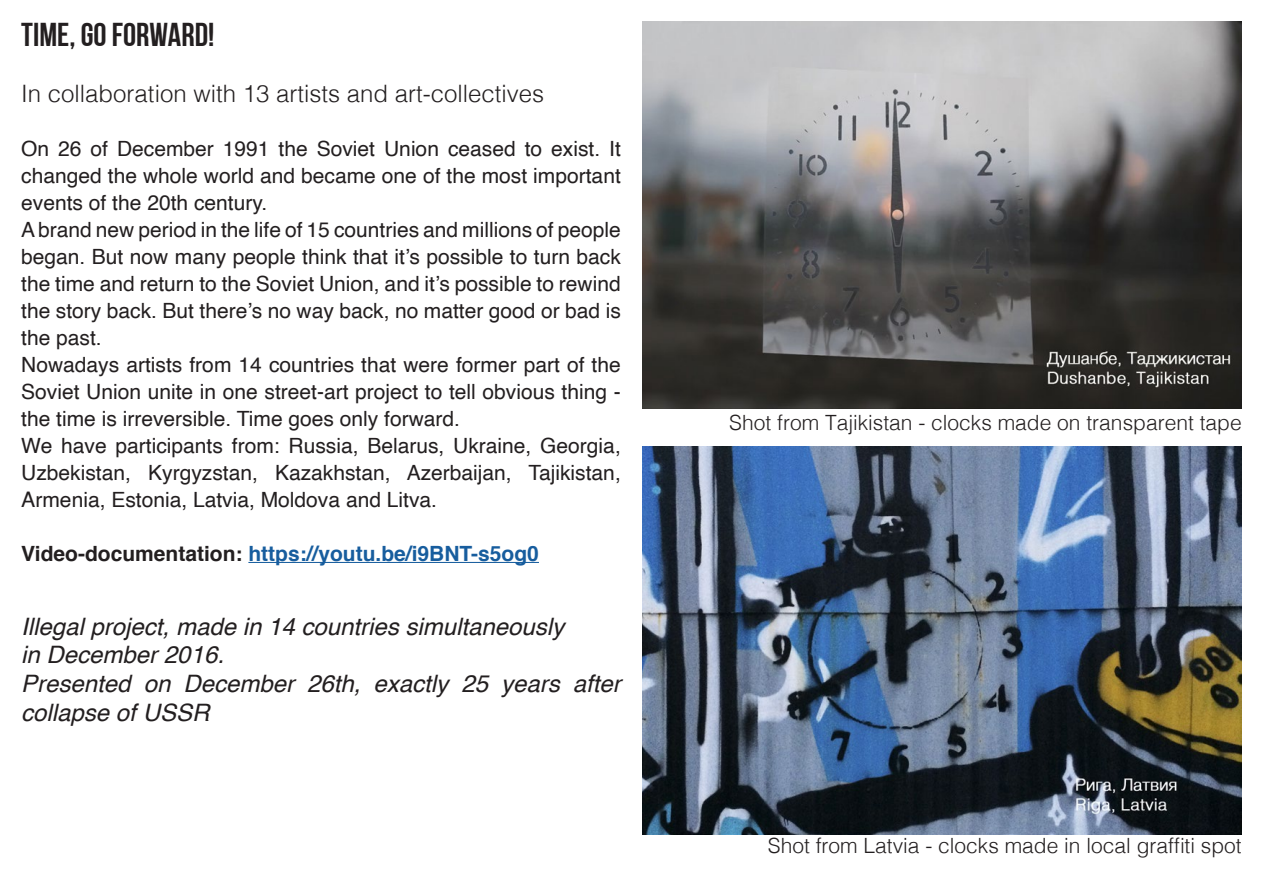
<style>
.page{position:relative;width:1263px;height:893px;background:#fff}
.page>*{position:absolute;margin:0;border:0;box-sizing:border-box;transform-origin:0 0}
.t1{font:33px "Bebas Neue Cyrillic";color:#231f20}
.t2{font:italic 24px/28.8px "Helvetica";color:#231f20}
.t3{font:300 24px "Helvetica";color:#231f20}
.t4{font:21px/27px "Helvetica";color:#231f20;text-align:justify}
.t5{font:300 21px "Helvetica";color:#231f20}
.t6{font:700 21px "Helvetica";color:#175d9e}
.s1{color:#231f20}
</style>
<div class="page">
<hr style="left:248px;top:562px;width:291px;height:1px;background:#175d9e">
<img style="left:642px;top:21px;width:600px;height:388px">
<img style="left:642px;top:446px;width:600px;height:388px">
<p class="t1" style="left:21px;top:16px;width:195px">TIME, GO FORWARD!</p>
<p class="t3" style="left:21px;top:73px;width:524px">In collaboration with 13 artists and art-collectives</p>
<p class="t4" style="left:21px;top:136px;width:601px">On 26 of December 1991 the Soviet Union ceased to exist. It changed the whole world and became one of the most important events of the 20th century.</p>
<p class="t4" style="left:21px;top:217px;width:601px">A brand new period in the life of 15 countries and millions of people began. But now many people think that it’s possible to turn back the time and return to the Soviet Union, and it’s possible to rewind the story back. But there’s no way back, no matter good or bad is the past.</p>
<p class="t4" style="left:21px;top:352px;width:601px">Nowadays artists from 14 countries that were former part of the Soviet Union unite in one street-art project to tell obvious thing - the time is irreversible. Time goes only forward.</p>
<p class="t4" style="left:21px;top:433px;width:601px">We have participants from: Russia, Belarus, Ukraine, Georgia, Uzbekistan, Kyrgyzstan, Kazakhstan, Azerbaijan, Tajikistan, Аrmenia, Estonia, Latvia, Moldova and Litva.</p>
<p class="t6" style="left:21px;top:536px;width:519px"><span class="s1">Video-documentation:</span> https://youtu.be/i9BNT-s5og0</p>
<p class="t2" style="left:21px;top:612px;width:544px">Illegal project, made in 14 countries simultaneously</p>
<p class="t2" style="left:21px;top:641px;width:204px">in December 2016.</p>
<p class="t2" style="left:21px;top:670px;width:601px">Presented on December 26th, exactly 25 years after collapse of USSR</p>
<p class="t5" style="left:729px;top:405px;width:514px">Shot from Tajikistan - clocks made on transparent tape</p>
<p class="t5" style="left:768px;top:828px;width:475px">Shot from Latvia - clocks made in local graffiti spot</p>
</div>
